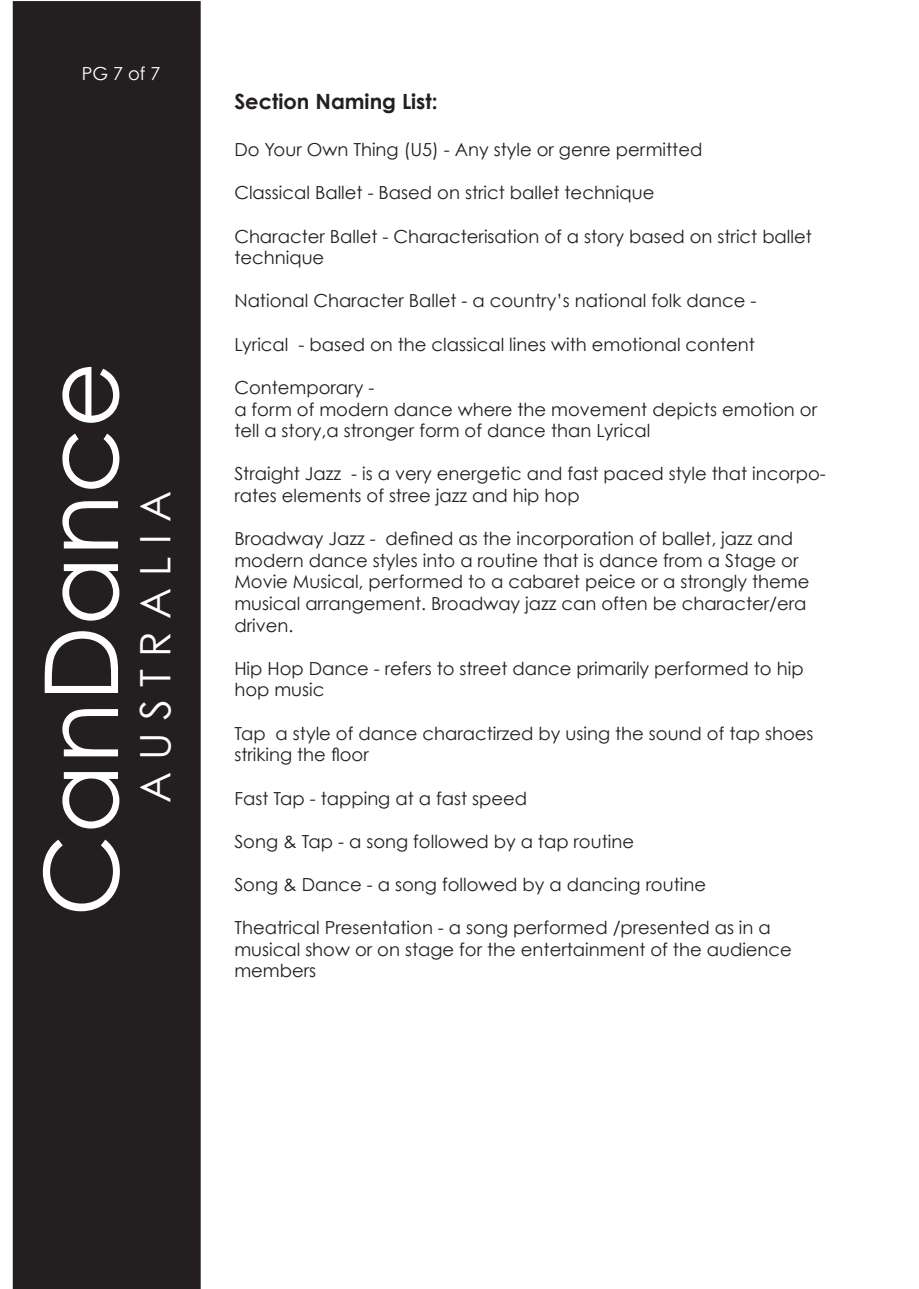
<style>
.page{position:relative;width:919px;height:1289px;background:#fff}
.page>*{position:absolute;margin:0;border:0;box-sizing:border-box;transform-origin:0 0}
.t1{font:102px "Century Gothic";color:#fff}
.t2{font:42px "Century Gothic";letter-spacing:.29em;color:#fff}
.t3{font:700 21px "Century Gothic";color:#231f20}
.t4{font:18px/21.6px "Century Gothic";color:#231f20}
.t5{font:18px "Century Gothic";color:#fff}
</style>
<div class="page">
<div style="left:13px;top:1px;width:188px;height:1287px;background:#231f20"></div>
<div style="left:41px;top:837px;width:80px;height:76px;background:#231f20"></div>
<div style="left:61px;top:770px;width:60px;height:60px;background:#231f20"></div>
<div style="left:61px;top:707px;width:59px;height:51px;background:#231f20"></div>
<div style="left:43px;top:629px;width:77px;height:65px;background:#231f20"></div>
<div style="left:61px;top:562px;width:60px;height:60px;background:#231f20"></div>
<div style="left:61px;top:499px;width:59px;height:51px;background:#231f20"></div>
<div style="left:61px;top:431px;width:60px;height:59px;background:#231f20"></div>
<div style="left:61px;top:365px;width:60px;height:59px;background:#231f20"></div>
<p class="t5" style="left:82px;top:63px;width:80px">PG 7 of 7</p>
<h1 class="t1" style="left:19px;top:916px;width:556px;rotate:-90deg">CanDance</h1>
<h2 class="t2" style="left:130px;top:802px;width:313px;rotate:-90deg">AUSTRALIA</h2>
<p class="t3" style="left:234px;top:88px;width:205px">Section Naming List:</p>
<p class="t4" style="left:234px;top:139px;width:469px">Do Your Own Thing (U5) - Any style or genre permitted</p>
<p class="t4" style="left:234px;top:182px;width:421px">Classical Ballet - Based on strict ballet technique</p>
<p class="t4" style="left:234px;top:225px;width:579px">Character Ballet - Characterisation of a story based on strict ballet technique</p>
<p class="t4" style="left:234px;top:290px;width:523px">National Character Ballet - a country’s national folk dance -</p>
<p class="t4" style="left:234px;top:333px;width:522px">Lyrical - based on the classical lines with emotional content</p>
<p class="t4" style="left:234px;top:376px;width:584px">Contemporary -<br>a form of modern dance where the movement depicts emotion or tell a story,a stronger form of dance than Lyrical</p>
<p class="t4" style="left:234px;top:463px;width:593px">Straight Jazz - is a very energetic and fast paced style that incorpo&shy;rates elements of stree jazz and hip hop</p>
<p class="t4" style="left:234px;top:527px;width:576px">Broadway Jazz - defined as the incorporation of ballet, jazz and modern dance styles into a routine that is dance from a Stage or Movie Musical, performed to a cabaret peice or a strongly theme musical arrangement. Broadway jazz can often be character/era driven.</p>
<p class="t4" style="left:234px;top:657px;width:570px">Hip Hop Dance - refers to street dance primarily performed to hip hop music</p>
<p class="t4" style="left:234px;top:722px;width:580px">Tap a style of dance charactirzed by using the sound of tap shoes striking the floor</p>
<p class="t4" style="left:234px;top:787px;width:294px">Fast Tap - tapping at a fast speed</p>
<p class="t4" style="left:234px;top:830px;width:401px">Song &amp; Tap - a song followed by a tap routine</p>
<p class="t4" style="left:234px;top:873px;width:473px">Song &amp; Dance - a song followed by a dancing routine</p>
<p class="t4" style="left:234px;top:916px;width:559px">Theatrical Presentation - a song performed /presented as in a musical show or on stage for the entertainment of the audience members</p>
</div>
